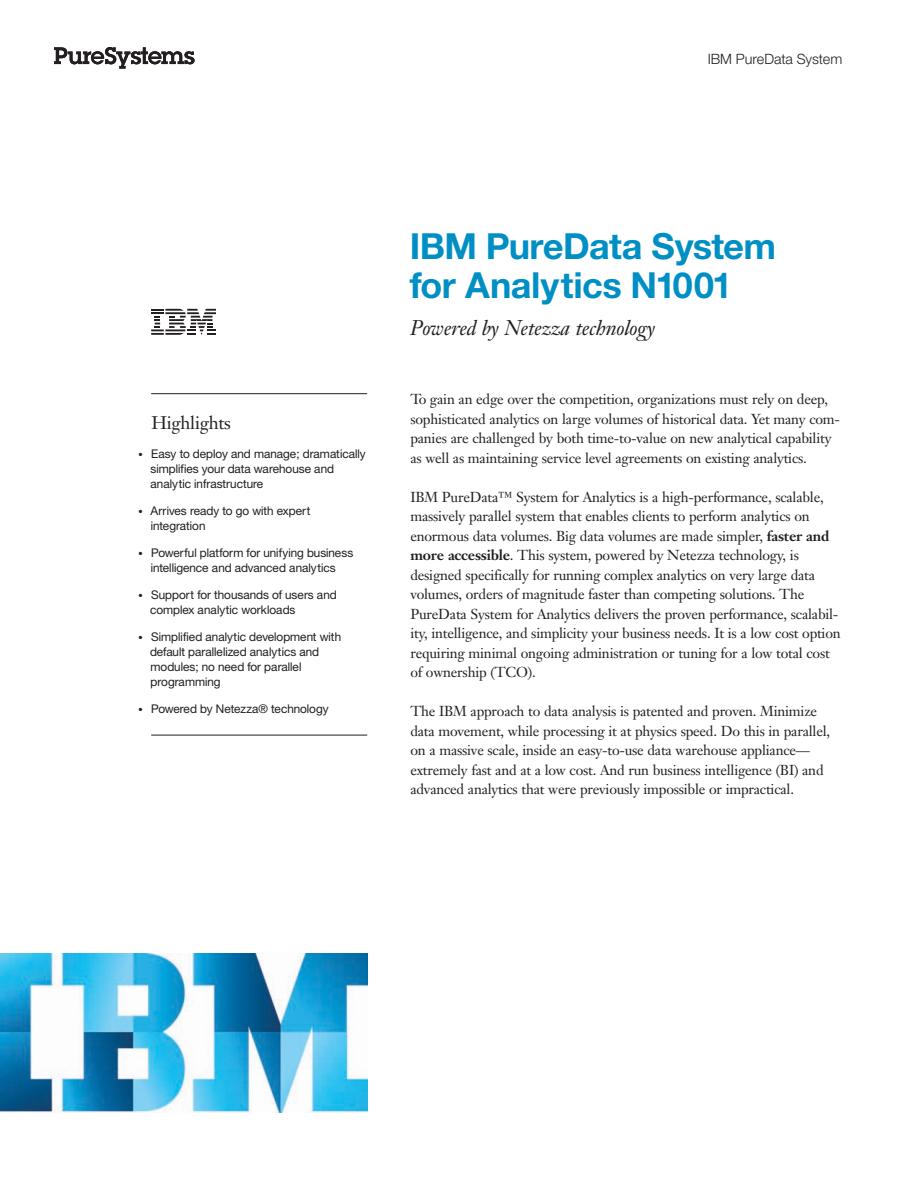
<style>
.page{position:relative;width:918px;height:1188px;background:#fff}
.page>*{position:absolute;margin:0;border:0;box-sizing:border-box;transform-origin:0 0}
.t1{font:700 36px/39px "Helv Neuefor IBM";color:#008fc5}
.t2{font:italic 21px "Janson Text LT Pro";letter-spacing:-.015em;color:#231f20}
.t3{font:18px "Janson Text LT Pro";letter-spacing:-.015em;color:#231f20}
.t4{font:14.25px/19.5px "Janson Text LT Pro";letter-spacing:-.015em;color:#231f20}
.t5{font:300 14.25px "Helv Neuefor IBM";letter-spacing:-.005em;color:#231f20}
.t6{font:12px/15px "Helv Neuefor IBM";color:#231f20}
.s1{font-weight:700}
</style>
<div class="page">
<svg style="left:151px;top:309px;width:65px;height:26px"></svg>
<svg style="left:54px;top:47px;width:141px;height:22px"></svg>
<hr style="left:151px;top:393px;width:216px;height:1px;background:#231f20">
<hr style="left:151px;top:735px;width:216px;height:1px;background:#231f20">
<img style="left:0;top:954px;width:367px;height:158px">
<p class="t5" style="left:708px;top:50px;width:136px">IBM PureData System</p>
<h2 class="t3" style="left:151px;top:412px;width:81px">Highlights</h2>
<p class="t6" style="left:151px;top:446px;width:217px">Easy to deploy and manage; dramatically simplifies your data warehouse and analytic infrastructure</p>
<p class="t6" style="left:150px;top:503px;width:162px">Arrives ready to go with expert integration</p>
<p class="t6" style="left:151px;top:545px;width:204px">Powerful platform for unifying business intelligence and advanced analytics</p>
<p class="t6" style="left:150px;top:587px;width:188px">Support for thousands of users and complex analytic workloads</p>
<p class="t6" style="left:150px;top:629px;width:193px">Simplified analytic development with default parallelized analytics and modules; no need for parallel programming</p>
<p class="t6" style="left:151px;top:701px;width:179px">Powered by Netezza® technology</p>
<h1 class="t1" style="left:410px;top:226px;width:367px">IBM PureData System for Analytics N1001</h1>
<h2 class="t2" style="left:410px;top:314px;width:246px">Powered by Netezza technology</h2>
<p class="t4" style="left:410px;top:389px;width:431px">To gain an edge over the competition, organizations must rely on deep, sophisticated analytics on large volumes of historical data. Yet many com&shy;panies are challenged by both time-to-value on new analytical capability as well as maintaining service level agreements on existing analytics.</p>
<p class="t4" style="left:410px;top:487px;width:432px">IBM PureData™ System for Analytics is a high-performance, scalable, massively parallel system that enables clients to perform analytics on enormous data volumes. Big data volumes are made simpler, <span class="s1">faster and more accessible</span>. This system, powered by Netezza technology, is designed specifically for running complex analytics on very large data volumes, orders of magnitude faster than competing solutions. The PureData System for Analytics delivers the proven performance, scalabil&shy;ity, intelligence, and simplicity your business needs. It is a low cost option requiring minimal ongoing administration or tuning for a low total cost of ownership (TCO).</p>
<p class="t4" style="left:410px;top:702px;width:421px">The IBM approach to data analysis is patented and proven. Minimize data movement, while processing it at physics speed. Do this in parallel, on a massive scale, inside an easy-to-use data warehouse appliance— extremely fast and at a low cost. And run business intelligence (BI) and advanced analytics that were previously impossible or impractical.</p>
</div>
